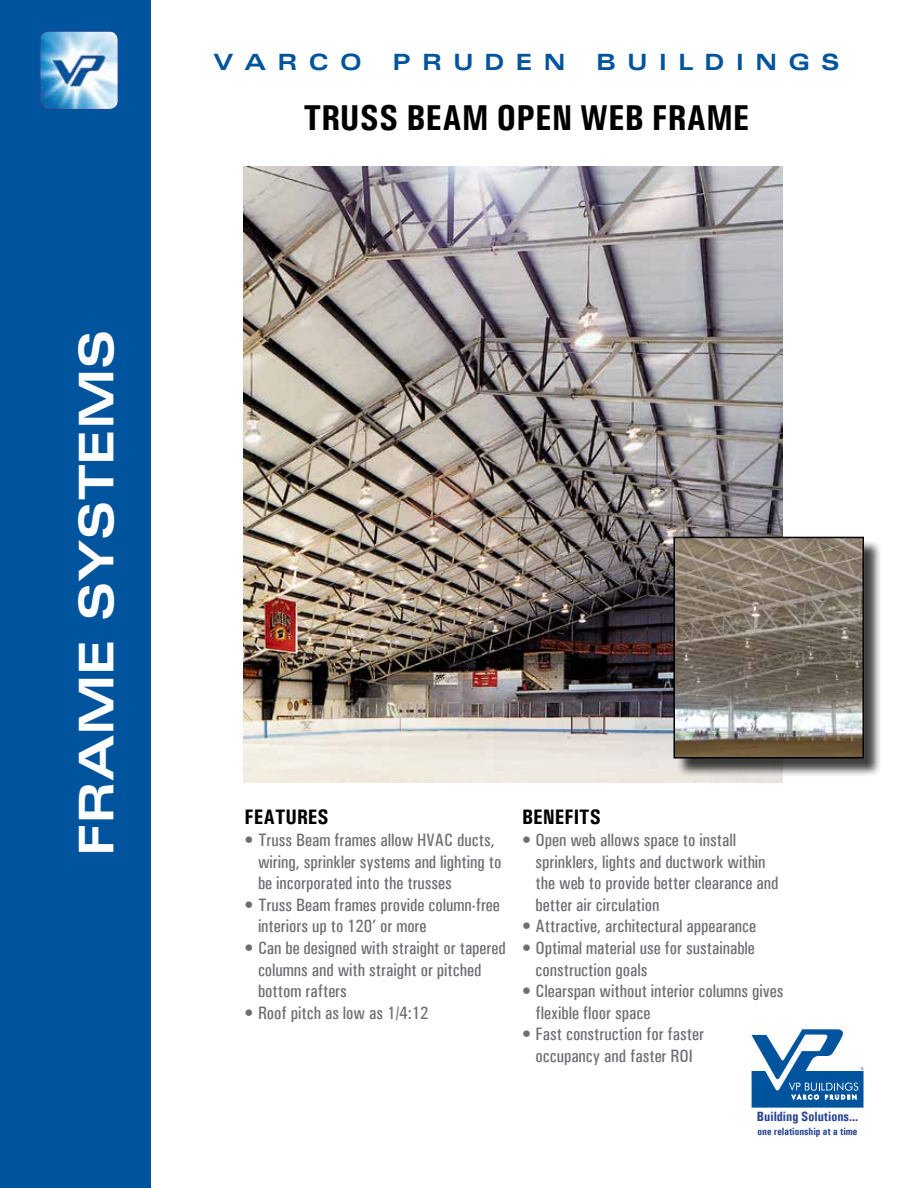
<style>
.page{position:relative;width:918px;height:1188px;background:#fff}
.page>*{position:absolute;margin:0;border:0;box-sizing:border-box;transform-origin:0 0}
.t1{font:700 48px "Univers Extended";color:#fff}
.t2{font:700 36px "Univers Condensed";color:#000}
.t3{font:700 22.5px "Univers Extended";letter-spacing:.5em;color:#00549c}
.t4{font:700 21px "Univers Condensed";color:#000}
.t5{font:500 18px/21.6px "Univers Condensed";color:#6d6e71}
.t6{font:700 13.5px "Univers Condensed";color:#25408f}
.t7{font:700 10.5px "Univers Condensed";color:#25408f}
</style>
<div class="page">
<img style="left:244px;top:167px;width:538px;height:615px">
<div style="left:676px;top:539px;width:207px;height:238px;background:#000;opacity:.75"></div>
<img style="left:677px;top:540px;width:184px;height:216px">
<div style="left:674px;top:537px;width:190px;height:222px;border:2px solid #000"></div>
<div style="left:0;top:0;width:150px;height:1188px;background:#00549e"></div>
<img style="left:40px;top:31px;width:78px;height:78px">
<div style="left:40px;top:31px;width:78px;height:79px;border:1px solid #25408f;border-radius:9px"></div>
<svg style="left:751px;top:1029px;width:113px;height:79px"></svg>
<h1 class="t1" style="left:65px;top:856px;width:528px;rotate:-90deg">FRAME SYSTEMS</h1>
<p class="t3" style="left:213px;top:47px;width:150px">VARCO</p>
<p class="t3" style="left:393px;top:47px;width:174px">PRUDEN</p>
<p class="t3" style="left:596px;top:47px;width:245px">BUILDINGS</p>
<h2 class="t2" style="left:303px;top:96px;width:448px">TRUSS BEAM OPEN WEB FRAME</h2>
<p class="t4" style="left:244px;top:805px;width:86px">FEATURES</p>
<p class="t5" style="left:258px;top:829px;width:245px;text-indent:-14px">• Truss Beam frames allow HVAC ducts, wiring, sprinkler systems and lighting to be incorporated into the trusses</p>
<p class="t5" style="left:258px;top:894px;width:243px;text-indent:-14px">• Truss Beam frames provide column-free interiors up to 120’ or more</p>
<p class="t5" style="left:258px;top:937px;width:249px;text-indent:-14px">• Can be designed with straight or tapered columns and with straight or pitched bottom rafters</p>
<p class="t5" style="left:244px;top:1002px;width:185px">• Roof pitch as low as 1/4:12</p>
<p class="t4" style="left:522px;top:805px;width:81px">BENEFITS</p>
<p class="t5" style="left:536px;top:829px;width:244px;text-indent:-14px">• Open web allows space to install sprinklers, lights and ductwork within the web to provide better clearance and better air circulation</p>
<p class="t5" style="left:522px;top:916px;width:236px">• Attractive, architectural appearance</p>
<p class="t5" style="left:536px;top:937px;width:221px;text-indent:-14px">• Optimal material use for sustainable construction goals</p>
<p class="t5" style="left:536px;top:980px;width:249px;text-indent:-14px">• Clearspan without interior columns gives flexible floor space</p>
<p class="t5" style="left:522px;top:1024px;width:184px;text-align:center">• Fast construction for faster occupancy and faster ROI</p>
<p class="t6" style="left:757px;top:1108px;width:103px">Building Solutions...</p>
<p class="t7" style="left:758px;top:1125px;width:101px">one relationship at a time</p>
</div>
